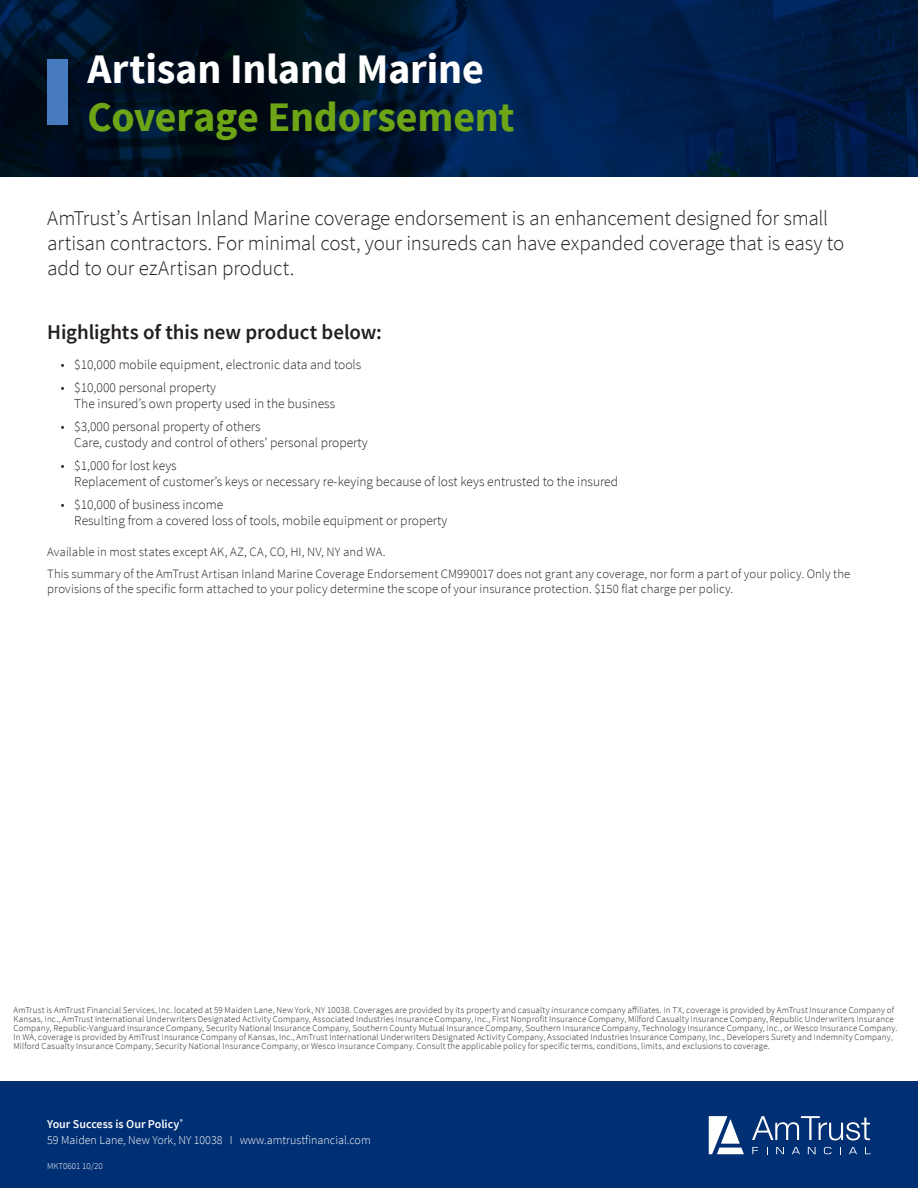
<style>
.page{position:relative;width:918px;height:1188px;background:#fff}
.page>*{position:absolute;margin:0;border:0;box-sizing:border-box;transform-origin:0 0}
.Body_Copy{font:700 42px/48px "Source Sans Pro";letter-spacing:-.005em;color:#fff}
.Body_Copy-2{font:300 21px/25.2px "Source Sans Pro";letter-spacing:-.01em;color:#231f20}
.Body_Copy-3{font:600 21px "Source Sans Pro";letter-spacing:-.005em;color:#231f20}
.t1{font:300 13.5px/16.2px "Source Sans Pro";color:#231f20}
.Body_Copy-4{font:300 12.75px/15.3px "Source Sans Pro";letter-spacing:.01em;color:#231f20}
.t2{font:300 12px "Source Sans Pro";color:#fff}
.t3{font:600 12px "Source Sans Pro";color:#fff}
.Disclaimer{font:300 9px/9px "Source Sans Pro";letter-spacing:.02em;color:#231f20}
.t4{font:300 9px "Source Sans Pro";color:#fff}
.s1{color:#6ea516}
</style>
<div class="page">
<img style="left:0;top:0;width:918px;height:176px">
<div style="left:47px;top:59px;width:21px;height:66px;background:#467cbf"></div>
<div style="left:0;top:1081px;width:918px;height:107px;background:#002f73"></div>
<svg style="left:752px;top:1116px;width:118px;height:24px"></svg>
<svg style="left:752px;top:1147px;width:6px;height:7px"></svg>
<svg style="left:776px;top:1147px;width:8px;height:7px"></svg>
<svg style="left:792px;top:1147px;width:8px;height:7px"></svg>
<svg style="left:808px;top:1147px;width:8px;height:7px"></svg>
<svg style="left:824px;top:1147px;width:7px;height:7px"></svg>
<svg style="left:849px;top:1147px;width:8px;height:7px"></svg>
<svg style="left:865px;top:1147px;width:6px;height:7px"></svg>
<svg style="left:709px;top:1116px;width:35px;height:38px"></svg>
<p class="Body_Copy" style="left:87px;top:47px;width:429px">Artisan Inland Marine<br><span class="s1">Coverage Endorsement</span></p>
<p class="Body_Copy-2" style="left:47px;top:205px;width:799px">AmTrust’s Artisan Inland Marine coverage endorsement is an enhancement designed for small artisan contractors. For minimal cost, your insureds can have expanded coverage that is easy to add to our ezArtisan product.</p>
<p class="Body_Copy-3" style="left:47px;top:319px;width:336px">Highlights of this new product below:</p>
<p class="t1" style="left:61px;top:356px;width:302px">• $10,000 mobile equipment, electronic data and tools</p>
<p class="t1" style="left:74px;top:379px;width:262px;text-indent:-14px">• $10,000 personal property<br>The insured’s own property used in the business</p>
<p class="t1" style="left:74px;top:418px;width:295px;text-indent:-14px">• $3,000 personal property of others<br>Care, custody and control of others’ personal property</p>
<p class="t1" style="left:74px;top:457px;width:545px;text-indent:-14px">• $1,000 for lost keys<br>Replacement of customer’s keys or necessary re-keying because of lost keys entrusted to the insured</p>
<p class="t1" style="left:74px;top:497px;width:375px;text-indent:-14px">• $10,000 of business income<br>Resulting from a covered loss of tools, mobile equipment or property</p>
<p class="Body_Copy-4" style="left:47px;top:544px;width:340px">Available in most states except AK, AZ, CA, CO, HI, NV, NY and WA.</p>
<p class="Body_Copy-4" style="left:47px;top:566px;width:805px">This summary of the AmTrust Artisan Inland Marine Coverage Endorsement CM990017 does not grant any coverage, nor form a part of your policy. Only the provisions of the specific form attached to your policy determine the scope of your insurance protection. $150 flat charge per policy.</p>
<p class="Disclaimer" style="left:14px;top:1006px;width:885px">AmTrust is AmTrust Financial Services, Inc. located at 59 Maiden Lane, New York, NY 10038. Coverages are provided by its property and casualty insurance company affiliates. In TX, coverage is provided by AmTrust Insurance Company of Kansas, Inc., AmTrust International Underwriters Designated Activity Company, Associated Industries Insurance Company, Inc., First Nonprofit Insurance Company, Milford Casualty Insurance Company, Republic Underwriters Insurance Company, Republic-Vanguard Insurance Company, Security National Insurance Company, Southern County Mutual Insurance Company, Southern Insurance Company, Technology Insurance Company, Inc., or Wesco Insurance Company.<br>In WA, coverage is provided by AmTrust Insurance Company of Kansas, Inc., AmTrust International Underwriters Designated Activity Company, Associated Industries Insurance Company, Inc., Developers Surety and Indemnity Company, Milford Casualty Insurance Company, Security National Insurance Company, or Wesco Insurance Company. Consult the applicable policy for specific terms, conditions, limits, and exclusions to coverage.</p>
<p class="t3" style="left:47px;top:1116px;width:137px">Your Success is Our Policy<sup>®</sup></p>
<p class="t2" style="left:47px;top:1133px;width:325px">59 Maiden Lane, New York, NY 10038 I www.amtrustfinancial.com</p>
<p class="t4" style="left:47px;top:1161px;width:57px">MKT0601 10/20</p>
</div>
